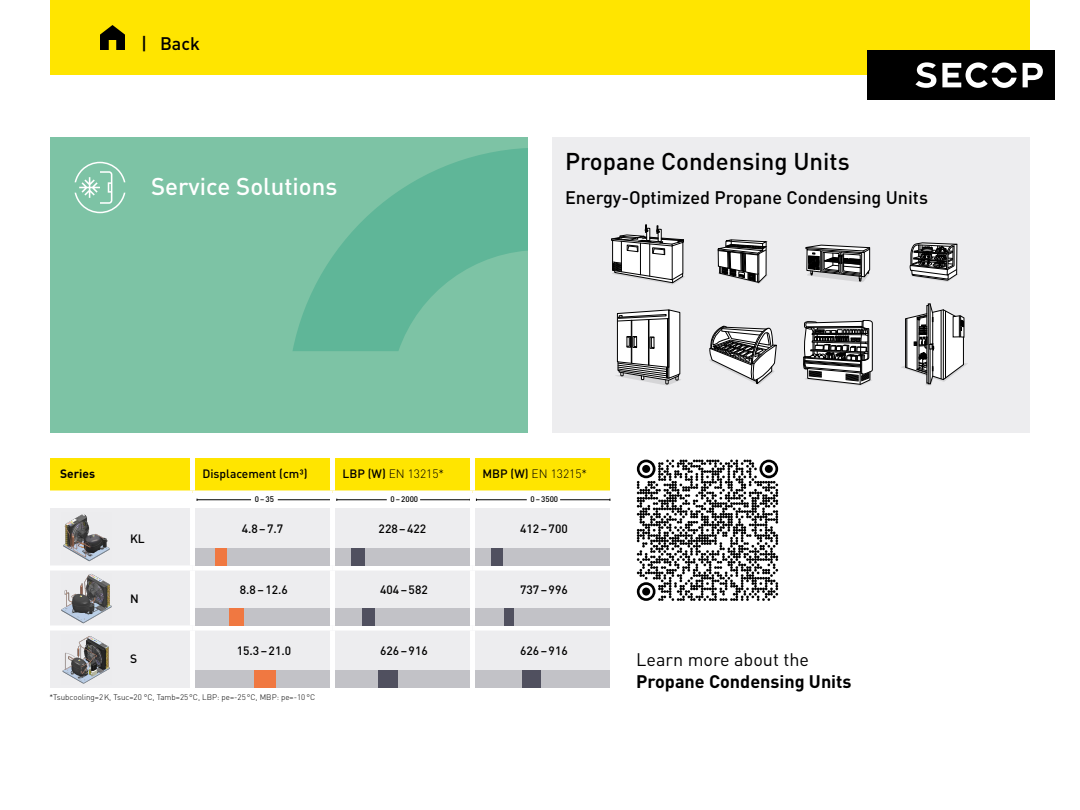
<style>
.page{position:relative;width:1080px;height:810px;background:#fff}
.page>*{position:absolute;margin:0;border:0;box-sizing:border-box;transform-origin:0 0}
.t1{font:500 24px "DIN";color:#000}
.t2{font:500 24px "DIN";color:#fff}
.t3{font:500 18px "DIN";color:#000}
.Tabellentext{font:700 18px/21.6px "DIN";color:#000}
.t4{font:500 12px "DIN";color:#000}
.t5{font:300 12px "DIN";color:#000}
.t6{font:700 12px "DIN";color:#000}
.t7{font:300 8px "DIN";color:#000}
.t8{font:500 8px "DIN";color:#000}
.s1{font-weight:500}
.s2{font-weight:400}
</style>
<div class="page">
<div style="left:50px;top:0;width:980px;height:75px;background:#ffe500"></div>
<div style="left:867px;top:50px;width:188px;height:50px;background:#000"></div>
<svg style="left:915px;top:62px;width:128px;height:26px"></svg>
<svg style="left:100px;top:25px;width:25px;height:25px"></svg>
<div style="left:50px;top:138px;width:478px;height:295px;background:#7dc3a5"></div>
<svg style="left:292px;top:148px;width:236px;height:203px;fill:#5fb698"></svg>
<div style="left:552px;top:138px;width:478px;height:295px;background:#ededef"></div>
<svg style="left:75px;top:162px;width:50px;height:51px"></svg>
<hr style="left:197px;top:500px;width:134px;height:1px;background:#000">
<hr style="left:337px;top:500px;width:133px;height:1px;background:#000">
<hr style="left:476px;top:500px;width:134px;height:1px;background:#000">
<div style="left:50px;top:458px;width:560px;height:32px;background:#ffe500"></div>
<div style="left:50px;top:508px;width:560px;height:180px;background:#ededef"></div>
<div style="left:190px;top:458px;width:5px;height:32px;background:#fff"></div>
<div style="left:330px;top:458px;width:5px;height:32px;background:#fff"></div>
<div style="left:470px;top:458px;width:5px;height:32px;background:#fff"></div>
<div style="left:330px;top:496px;width:5px;height:12px;background:#fff"></div>
<div style="left:190px;top:508px;width:5px;height:58px;background:#fff"></div>
<div style="left:330px;top:508px;width:5px;height:58px;background:#fff"></div>
<div style="left:470px;top:508px;width:5px;height:58px;background:#fff"></div>
<div style="left:190px;top:570px;width:5px;height:56px;background:#fff"></div>
<div style="left:330px;top:570px;width:5px;height:56px;background:#fff"></div>
<div style="left:470px;top:570px;width:5px;height:56px;background:#fff"></div>
<div style="left:190px;top:630px;width:5px;height:58px;background:#fff"></div>
<div style="left:330px;top:630px;width:5px;height:58px;background:#fff"></div>
<div style="left:470px;top:630px;width:5px;height:58px;background:#fff"></div>
<hr style="left:50px;top:566px;width:142px;height:4px;background:#fff">
<hr style="left:192px;top:566px;width:140px;height:4px;background:#fff">
<hr style="left:332px;top:566px;width:140px;height:4px;background:#fff">
<hr style="left:472px;top:566px;width:138px;height:4px;background:#fff">
<hr style="left:50px;top:626px;width:142px;height:4px;background:#fff">
<hr style="left:192px;top:626px;width:140px;height:4px;background:#fff">
<hr style="left:332px;top:626px;width:140px;height:4px;background:#fff">
<hr style="left:472px;top:626px;width:138px;height:4px;background:#fff">
<div style="left:251px;top:498px;width:27px;height:5px;background:#fff"></div>
<div style="left:387px;top:498px;width:33px;height:5px;background:#fff"></div>
<div style="left:527px;top:498px;width:33px;height:5px;background:#fff"></div>
<svg style="left:637px;top:460px;width:141px;height:141px"></svg>
<svg style="left:717px;top:240px;width:51px;height:44px"></svg>
<svg style="left:611px;top:225px;width:74px;height:59px"></svg>
<svg style="left:806px;top:245px;width:64px;height:37px;background:#858585"></svg>
<svg style="left:910px;top:243px;width:48px;height:39px;background:#787878"></svg>
<svg style="left:615px;top:310px;width:66px;height:75px;background:#c0c0c0"></svg>
<svg style="left:709px;top:326px;width:68px;height:59px"></svg>
<svg style="left:803px;top:320px;width:69px;height:66px;background:#838383"></svg>
<svg style="left:901px;top:304px;width:67px;height:81px"></svg>
<div style="left:336px;top:670px;width:134px;height:18px;background:#c2c2c7"></div>
<div style="left:378px;top:670px;width:19px;height:18px;background:#50505f"></div>
<div style="left:336px;top:608px;width:134px;height:17px;background:#c2c2c7"></div>
<div style="left:363px;top:608px;width:12px;height:17px;background:#50505f"></div>
<div style="left:196px;top:670px;width:134px;height:18px;background:#c2c2c7"></div>
<div style="left:254px;top:670px;width:22px;height:18px;background:#f07841"></div>
<div style="left:196px;top:608px;width:134px;height:17px;background:#c2c2c7"></div>
<div style="left:230px;top:608px;width:14px;height:17px;background:#f07841"></div>
<div style="left:476px;top:670px;width:134px;height:18px;background:#c2c2c7"></div>
<div style="left:522px;top:670px;width:18px;height:18px;background:#50505f"></div>
<div style="left:476px;top:608px;width:134px;height:17px;background:#c2c2c7"></div>
<div style="left:504px;top:608px;width:10px;height:17px;background:#50505f"></div>
<div style="left:336px;top:548px;width:134px;height:17px;background:#c2c2c7"></div>
<div style="left:351px;top:548px;width:13px;height:17px;background:#50505f"></div>
<div style="left:196px;top:548px;width:134px;height:17px;background:#c2c2c7"></div>
<div style="left:215px;top:548px;width:12px;height:17px;background:#f07841"></div>
<div style="left:476px;top:548px;width:134px;height:17px;background:#c2c2c7"></div>
<div style="left:492px;top:548px;width:11px;height:17px;background:#50505f"></div>
<img style="left:61px;top:573px;width:50px;height:50px">
<img style="left:61px;top:634px;width:50px;height:50px">
<img style="left:61px;top:512px;width:50px;height:50px">
<p class="t3" style="left:141px;top:32px;width:61px">| Back</p>
<p class="t2" style="left:151px;top:171px;width:188px">Service Solutions</p>
<p class="t1" style="left:565px;top:146px;width:286px">Propane Condensing Units</p>
<p class="t3" style="left:565px;top:186px;width:365px">Energy-Optimized Propane Condensing Units</p>
<p class="t6" style="left:60px;top:466px;width:37px">Series</p>
<p class="t4" style="left:202px;top:466px;width:107px">Displacement (cm³)</p>
<p class="t5" style="left:342px;top:466px;width:103px"><span class="s1">LBP (W)</span> EN 13215*</p>
<p class="t5" style="left:482px;top:466px;width:106px"><span class="s1">MBP (W)</span> EN 13215*</p>
<p class="t8" style="left:255px;top:494px;width:21px">0–35</p>
<p class="t8" style="left:391px;top:494px;width:29px">0–2000</p>
<p class="t8" style="left:531px;top:494px;width:29px">0–3500</p>
<p class="t4" style="left:130px;top:531px;width:16px">KL</p>
<p class="t4" style="left:242px;top:521px;width:43px">4.8–7.7</p>
<p class="t4" style="left:379px;top:521px;width:49px">228–422</p>
<p class="t4" style="left:520px;top:521px;width:49px">412–700</p>
<p class="t4" style="left:130px;top:591px;width:10px">N</p>
<p class="t4" style="left:130px;top:651px;width:9px">S</p>
<p class="t4" style="left:240px;top:582px;width:50px">8.8–12.6</p>
<p class="t4" style="left:380px;top:582px;width:49px">404–582</p>
<p class="t4" style="left:520px;top:582px;width:49px">737–996</p>
<p class="t4" style="left:237px;top:643px;width:56px">15.3–21.0</p>
<p class="t4" style="left:380px;top:643px;width:49px">626–916</p>
<p class="t4" style="left:520px;top:643px;width:49px">626–916</p>
<p class="t7" style="left:50px;top:692px;width:267px">*Tsubcooling=2K, Tsuc=20 °C, Tamb=25°C, LBP: pe=-25°C, MBP: pe=-10°C</p>
<p class="Tabellentext" style="left:636px;top:648px;width:217px"><span class="s2">Learn more about the<br></span>Propane Condensing Units</p>
</div>
